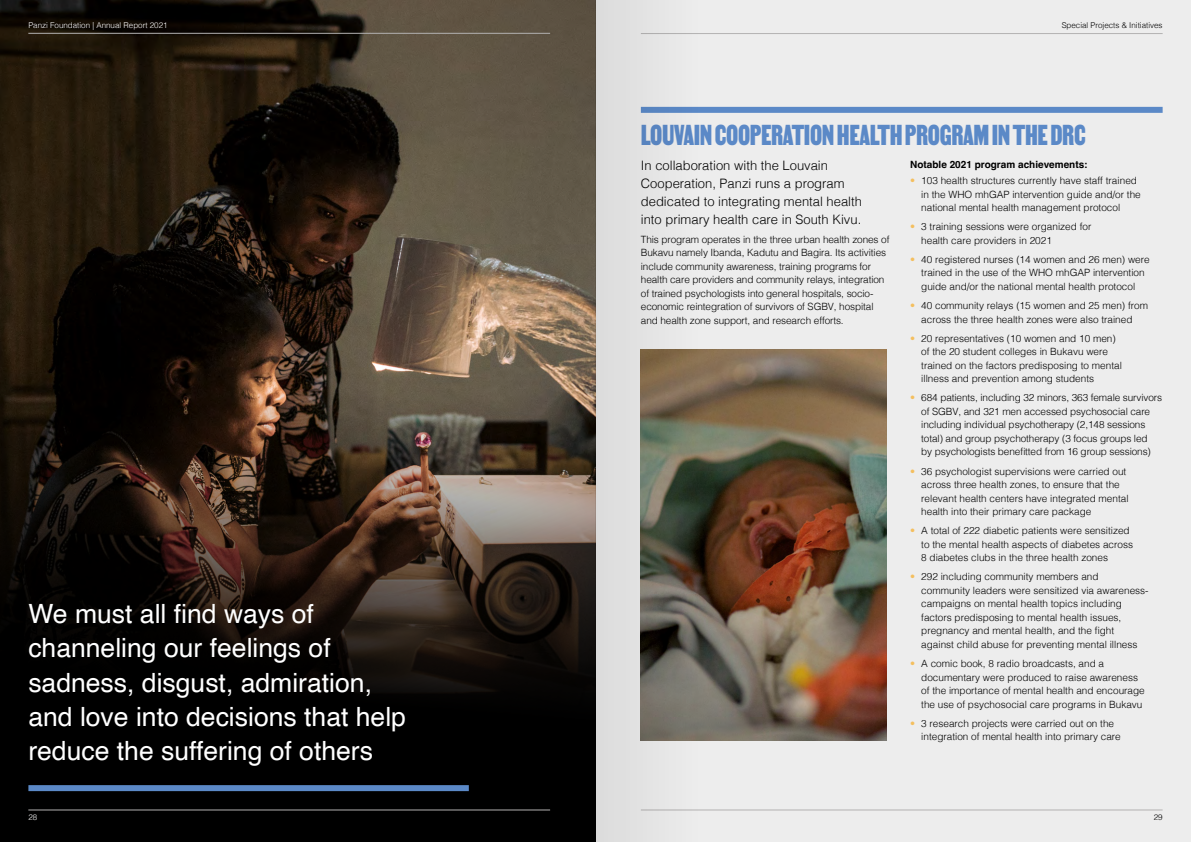
<style>
.page{position:relative;width:1191px;height:842px;background:#fff}
.page>*{position:absolute;margin:0;border:0;box-sizing:border-box;transform-origin:0 0}
.t1{font:34px "MARTIN";letter-spacing:-.01em;color:#5b89c7}
.t2{font:26.5px/34.3px "Helvetica";color:#fff}
.t3{font:300 13px/18px "Helvetica";color:#000}
.t4{font:300 10px/13.5px "Helvetica";color:#000}
.t5{font:700 10px "Helvetica";color:#000}
.t6{font:300 8px "Helvetica";color:#fff}
.t7{font:300 8px "Helvetica";color:#000}
.s1{color:#f4bf5f}
</style>
<div class="page">
<div style="left:595px;top:0;width:596px;height:842px;background:#ededed"></div>
<div style="left:641px;top:107px;width:521px;height:6px;background:#5b89c7"></div>
<img style="left:711px;top:349px;width:175px;height:392px">
<img style="left:0;top:0;width:595px;height:327px">
<svg style="left:0;top:327px;width:595px;height:515px;background:#231b15"></svg>
<div style="left:28px;top:785px;width:441px;height:6px;background:#5b89c7"></div>
<hr style="left:28px;top:33px;width:522px;height:1px;background:#b3b2b2">
<hr style="left:641px;top:33px;width:521px;height:1px;background:#b3b2b2">
<hr style="left:28px;top:810px;width:522px;height:1px;background:#b3b2b2">
<hr style="left:641px;top:810px;width:521px;height:1px;background:#b3b2b2">
<svg style="left:595px;top:0;width:116px;height:842px;fill:#dfdfdf"></svg>
<p class="t6" style="left:28px;top:19px;width:141px">Panzi Foundation | Annual Report 2021</p>
<p class="t7" style="left:1061px;top:19px;width:102px">Special Projects &amp; Initiatives</p>
<h2 class="t2" style="left:28px;top:597px;width:379px">We must all find ways of channeling our feelings of sadness, disgust, admiration, and love into decisions that help reduce the suffering of others</h2>
<p class="t6" style="left:28px;top:810px;width:10px">28</p>
<h1 class="t1" style="left:641px;top:115px;width:446px">LOUVAIN COOPERATION HEALTH PROGRAM IN THE DRC</h1>
<h3 class="t3" style="left:641px;top:155px;width:223px">In collaboration with the Louvain Cooperation, Panzi runs a program dedicated to integrating mental health into primary health care in South Kivu.</h3>
<p class="t4" style="left:641px;top:232px;width:250px">This program operates in the three urban health zones of Bukavu namely Ibanda, Kadutu and Bagira. Its activities include community awareness, training programs for health care providers and community relays, integration of trained psychologists into general hospitals, socio&shy;economic reintegration of survivors of SGBV, hospital and health zone support, and research efforts.</p>
<p class="t5" style="left:910px;top:158px;width:179px">Notable 2021 program achievements:</p>
<p class="t4" style="left:921px;top:173px;width:221px;text-indent:-11px"><span class="s1">•</span> 103 health structures currently have staff trained in the WHO mhGAP intervention guide and/or the national mental health management protocol</p>
<p class="t4" style="left:921px;top:219px;width:172px;text-indent:-11px"><span class="s1">•</span> 3 training sessions were organized for health care providers in 2021</p>
<p class="t4" style="left:921px;top:252px;width:230px;text-indent:-11px"><span class="s1">•</span> 40 registered nurses (14 women and 26 men) were trained in the use of the WHO mhGAP intervention guide and/or the national mental health protocol</p>
<p class="t4" style="left:910px;top:298px;width:239px;text-align:center"><span class="s1">•</span> 40 community relays (15 women and 25 men) from across the three health zones were also trained</p>
<p class="t4" style="left:921px;top:331px;width:202px;text-indent:-11px"><span class="s1">•</span> 20 representatives (10 women and 10 men) of the 20 student colleges in Bukavu were trained on the factors predisposing to mental illness and prevention among students</p>
<p class="t4" style="left:910px;top:390px;width:253px;text-align:center"><span class="s1">•</span> 684 patients, including 32 minors, 363 female survivors of SGBV, and 321 men accessed psychosocial care including individual psychotherapy (2,148 sessions<br>total) and group psychotherapy (3 focus groups led<br>by psychologists benefitted from 16 group sessions)</p>
<p class="t4" style="left:921px;top:464px;width:209px;text-indent:-11px"><span class="s1">•</span> 36 psychologist supervisions were carried out across three health zones, to ensure that the relevant health centers have integrated mental health into their primary care package</p>
<p class="t4" style="left:921px;top:523px;width:213px;text-indent:-11px"><span class="s1">•</span> A total of 222 diabetic patients were sensitized to the mental health aspects of diabetes across<br>8 diabetes clubs in the three health zones</p>
<p class="t4" style="left:921px;top:569px;width:229px;text-indent:-11px"><span class="s1">•</span> 292 including community members and community leaders were sensitized via awareness&shy;campaigns on mental health topics including factors predisposing to mental health issues, pregnancy and mental health, and the fight against child abuse for preventing mental illness</p>
<p class="t4" style="left:921px;top:656px;width:225px;text-indent:-11px"><span class="s1">•</span> A comic book, 8 radio broadcasts, and a documentary were produced to raise awareness of the importance of mental health and encourage the use of psychosocial care programs in Bukavu</p>
<p class="t4" style="left:921px;top:716px;width:201px;text-indent:-11px"><span class="s1">•</span> 3 research projects were carried out on the integration of mental health into primary care</p>
<p class="t7" style="left:1153px;top:810px;width:10px">29</p>
</div>
